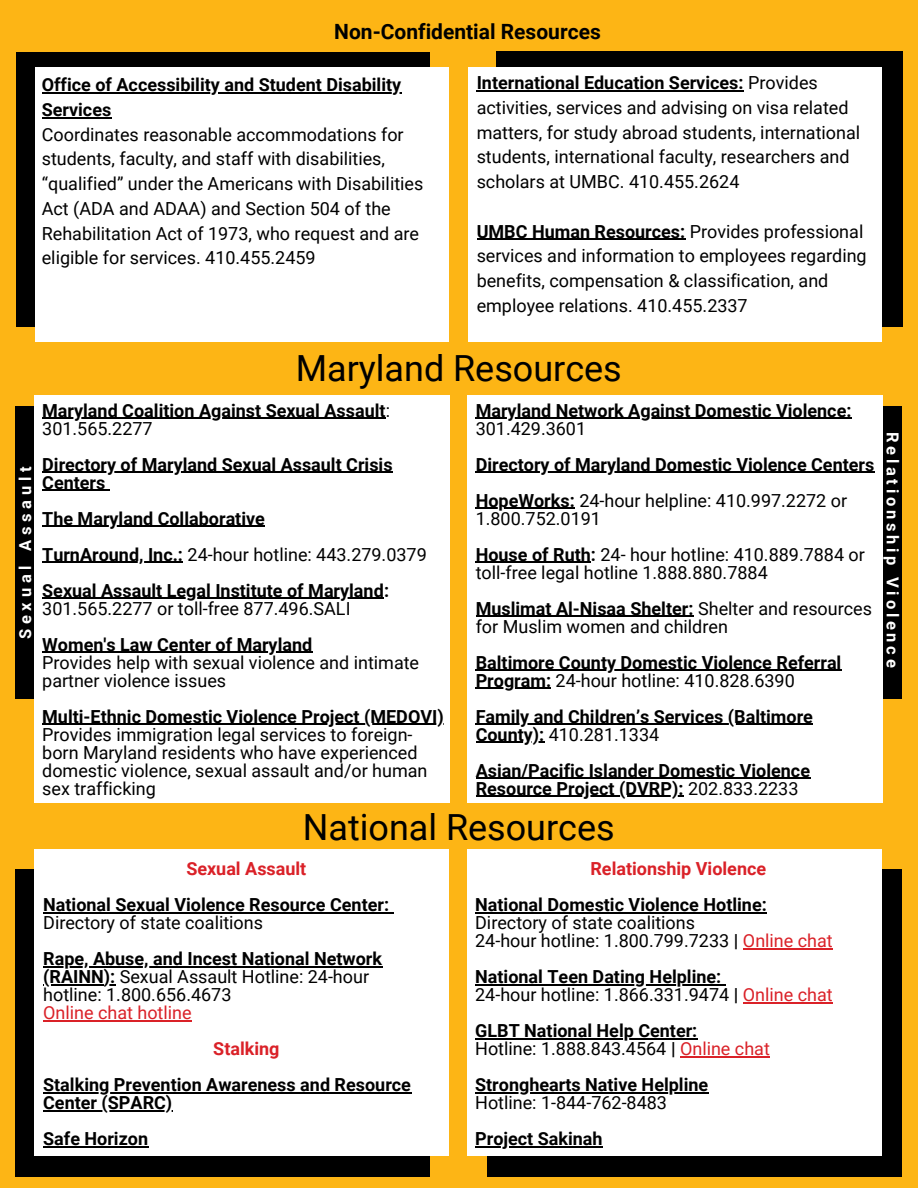
<style>
.page{position:relative;width:918px;height:1188px;background:#fdb515}
.page>*{position:absolute;margin:0;border:0;box-sizing:border-box;transform-origin:0 0}
.t1{font:36px "Roboto";color:#000}
.t2{font:700 21px "Roboto";color:#000}
.t3{font:18px/24.8px "Roboto";color:#000}
.t4{font:700 18px/18px "Roboto";color:#000}
.t5{font:700 18px "Roboto";color:#da2128}
.t6{font:18px "Roboto";color:#da2128}
.t7{font:700 16.5px "Roboto";letter-spacing:.225em;color:#fff}
.t8{font:700 16.5px "Roboto";letter-spacing:.295em;color:#fff}
.s1{font-weight:700}
.s2{font-weight:400}
.s3{color:#da2128}
.s4{font-weight:400;color:#da2128}
</style>
<div class="page">
<div style="left:15px;top:407px;width:414px;height:292px;background:#000"></div>
<div style="left:34px;top:395px;width:416px;height:407px;background:#fff"></div>
<div style="left:15px;top:869px;width:415px;height:307px;background:#000"></div>
<div style="left:35px;top:849px;width:414px;height:307px;background:#fff"></div>
<div style="left:487px;top:407px;width:414px;height:292px;background:#000"></div>
<div style="left:467px;top:395px;width:416px;height:407px;background:#fff"></div>
<div style="left:488px;top:869px;width:414px;height:307px;background:#000"></div>
<div style="left:468px;top:849px;width:414px;height:307px;background:#fff"></div>
<div style="left:497px;top:51px;width:406px;height:276px;background:#000"></div>
<div style="left:468px;top:67px;width:414px;height:274px;background:#fff"></div>
<div style="left:16px;top:53px;width:414px;height:274px;background:#000"></div>
<div style="left:35px;top:67px;width:414px;height:274px;background:#fff"></div>
<hr style="left:42px;top:93px;width:360px;height:1px;background:#000">
<hr style="left:42px;top:117px;width:69px;height:2px;background:#000">
<hr style="left:477px;top:90px;width:267px;height:1px;background:#000">
<hr style="left:477px;top:239px;width:208px;height:1px;background:#000">
<hr style="left:42px;top:418px;width:344px;height:1px;background:#000">
<hr style="left:42px;top:472px;width:351px;height:1px;background:#000">
<hr style="left:42px;top:490px;width:63px;height:1px;background:#000">
<hr style="left:42px;top:526px;width:223px;height:1px;background:#000">
<hr style="left:42px;top:562px;width:141px;height:1px;background:#000">
<hr style="left:42px;top:598px;width:342px;height:1px;background:#000">
<hr style="left:42px;top:652px;width:271px;height:1px;background:#000">
<hr style="left:42px;top:724px;width:402px;height:1px;background:#000">
<hr style="left:476px;top:418px;width:376px;height:1px;background:#000">
<hr style="left:476px;top:472px;width:399px;height:1px;background:#000">
<hr style="left:476px;top:508px;width:99px;height:1px;background:#000">
<hr style="left:476px;top:562px;width:115px;height:1px;background:#000">
<hr style="left:476px;top:616px;width:213px;height:1px;background:#000">
<hr style="left:476px;top:670px;width:366px;height:1px;background:#000">
<hr style="left:476px;top:688px;width:75px;height:1px;background:#000">
<hr style="left:476px;top:724px;width:337px;height:1px;background:#000">
<hr style="left:476px;top:742px;width:68px;height:1px;background:#000">
<hr style="left:476px;top:778px;width:334px;height:1px;background:#000">
<hr style="left:476px;top:796px;width:203px;height:1px;background:#000">
<hr style="left:43px;top:912px;width:346px;height:1px;background:#000">
<hr style="left:43px;top:966px;width:339px;height:1px;background:#000">
<hr style="left:43px;top:984px;width:61px;height:1px;background:#000">
<hr style="left:43px;top:1020px;width:149px;height:1px;background:#da2128">
<hr style="left:43px;top:1092px;width:368px;height:1px;background:#000">
<hr style="left:43px;top:1110px;width:129px;height:1px;background:#000">
<hr style="left:43px;top:1146px;width:105px;height:1px;background:#000">
<hr style="left:475px;top:912px;width:292px;height:1px;background:#000">
<hr style="left:743px;top:948px;width:90px;height:1px;background:#da2128">
<hr style="left:475px;top:984px;width:247px;height:1px;background:#000">
<hr style="left:743px;top:1002px;width:90px;height:1px;background:#da2128">
<hr style="left:475px;top:1038px;width:223px;height:1px;background:#000">
<hr style="left:680px;top:1056px;width:90px;height:1px;background:#da2128">
<hr style="left:475px;top:1092px;width:234px;height:1px;background:#000">
<hr style="left:475px;top:1146px;width:128px;height:1px;background:#000">
<p class="t8" style="left:16px;top:639px;width:175px;rotate:-90deg">Sexual Assault</p>
<p class="t2" style="left:334px;top:20px;width:268px">Non-Confidential Resources</p>
<p class="t3" style="left:477px;top:71px;width:385px"><span class="s1">International Education Services:</span> Provides activities, services and advising on visa related matters, for study abroad students, international students, international faculty, researchers and scholars at UMBC. 410.455.2624</p>
<p class="t3" style="left:477px;top:219px;width:392px"><span class="s1">UMBC Human Resources:</span> Provides professional services and information to employees regarding benefits, compensation &amp; classification, and employee relations. 410.455.2337</p>
<h1 class="t1" style="left:296px;top:348px;width:328px">Maryland Resources</h1>
<p class="t4" style="left:42px;top:73px;width:361px;line-height:24.8px">Office of Accessibility and Student Disability<br>Services</p>
<p class="t3" style="left:42px;top:122px;width:383px">Coordinates reasonable accommodations for students, faculty, and staff with disabilities, “qualified” under the Americans with Disabilities Act (ADA and ADAA) and Section 504 of the Rehabilitation Act of 1973, who request and are eligible for services. 410.455.2459</p>
<p class="t4" style="left:42px;top:401px;width:350px">Maryland Coalition Against Sexual Assault<span class="s2">:<br>301.565.2277</span></p>
<p class="t4" style="left:42px;top:455px;width:352px">Directory of Maryland Sexual Assault Crisis<br>Centers</p>
<p class="t4" style="left:42px;top:500px;width:386px;line-height:36px">The Maryland Collaborative<br>TurnAround, Inc.: <span class="s2">24-hour hotline: 443.279.0379<br></span>Sexual Assault Legal Institute of Maryland:</p>
<p class="t3" style="left:42px;top:596px;width:310px">301.565.2277 or toll-free 877.496.SALI</p>
<p class="t4" style="left:42px;top:635px;width:272px">Women's Law Center of Maryland</p>
<p class="t3" style="left:42px;top:653px;width:378px;line-height:18px">Provides help with sexual violence and intimate partner violence issues</p>
<p class="t4" style="left:42px;top:707px;width:403px">Multi-Ethnic Domestic Violence Project (MEDOVI)</p>
<p class="t3" style="left:42px;top:725px;width:387px;line-height:18px">Provides immigration legal services to foreign&shy;born Maryland residents who have experienced domestic violence, sexual assault and/or human sex trafficking</p>
<p class="t4" style="left:476px;top:402px;width:377px">Maryland Network Against Domestic Violence:</p>
<p class="t3" style="left:476px;top:416px;width:112px">301.429.3601</p>
<p class="t4" style="left:476px;top:447px;width:400px;line-height:36px">Directory of Maryland Domestic Violence Centers<br>HopeWorks: <span class="s2">24-hour helpline: 410.997.2272 or</span></p>
<p class="t3" style="left:476px;top:501px;width:391px;line-height:36px">1.800.752.0191<br><span class="s1">House of Ruth:</span> 24- hour hotline: 410.889.7884 or</p>
<p class="t3" style="left:476px;top:555px;width:398px;line-height:36px">toll-free legal hotline 1.888.880.7884<br><span class="s1">Muslimat Al-Nisaa Shelter:</span> Shelter and resources</p>
<p class="t3" style="left:476px;top:614px;width:254px">for Muslim women and children</p>
<p class="t4" style="left:476px;top:654px;width:367px">Baltimore County Domestic Violence Referral<br>Program: <span class="s2">24-hour hotline: 410.828.6390</span></p>
<p class="t4" style="left:476px;top:708px;width:339px">Family and Children’s Services (Baltimore<br>County): <span class="s2">410.281.1334</span></p>
<p class="t4" style="left:476px;top:762px;width:336px">Asian/Pacific Islander Domestic Violence<br>Resource Project (DVRP): <span class="s2">202.833.2233</span></p>
<h1 class="t1" style="left:303px;top:807px;width:313px">National Resources</h1>
<p class="t5" style="left:186px;top:858px;width:122px">Sexual Assault</p>
<p class="t4" style="left:43px;top:896px;width:347px">National Sexual Violence Resource Center:</p>
<p class="t3" style="left:43px;top:910px;width:221px">Directory of state coalitions</p>
<p class="t3" style="left:43px;top:950px;width:340px;line-height:18px"><span class="s1">Rape, Abuse, and Incest National Network (RAINN):</span> Sexual Assault Hotline: 24-hour hotline: 1.800.656.4673</p>
<p class="t6" style="left:43px;top:1002px;width:150px">Online chat hotline</p>
<p class="t5" style="left:213px;top:1038px;width:68px">Stalking</p>
<p class="t4" style="left:43px;top:1076px;width:369px">Stalking Prevention Awareness and Resource<br>Center (SPARC)</p>
<p class="t4" style="left:43px;top:1130px;width:106px">Safe Horizon</p>
<p class="t5" style="left:590px;top:858px;width:177px">Relationship Violence</p>
<p class="t4" style="left:475px;top:896px;width:293px">National Domestic Violence Hotline:</p>
<p class="t3" style="left:475px;top:914px;width:359px;line-height:18px">Directory of state coalitions<br>24-hour hotline: 1.800.799.7233 <span class="s1">|</span> <span class="s3">Online chat</span></p>
<p class="t3" style="left:475px;top:968px;width:359px;line-height:18px"><span class="s1">National Teen Dating Helpline:<br></span>24-hour hotline: 1.866.331.9474 <span class="s1">|</span> <span class="s3">Online chat</span></p>
<p class="t4" style="left:475px;top:1022px;width:296px">GLBT National Help Center:<br><span class="s2">Hotline: 1.888.843.4564</span> | <span class="s4">Online chat</span></p>
<p class="t4" style="left:475px;top:1076px;width:235px">Stronghearts Native Helpline</p>
<p class="t3" style="left:475px;top:1090px;width:193px">Hotline: 1-844-762-8483</p>
<p class="t4" style="left:475px;top:1130px;width:129px">Project Sakinah</p>
<p class="t7" style="left:902px;top:432px;width:237px;rotate:90deg">Relationship Violence</p>
</div>
